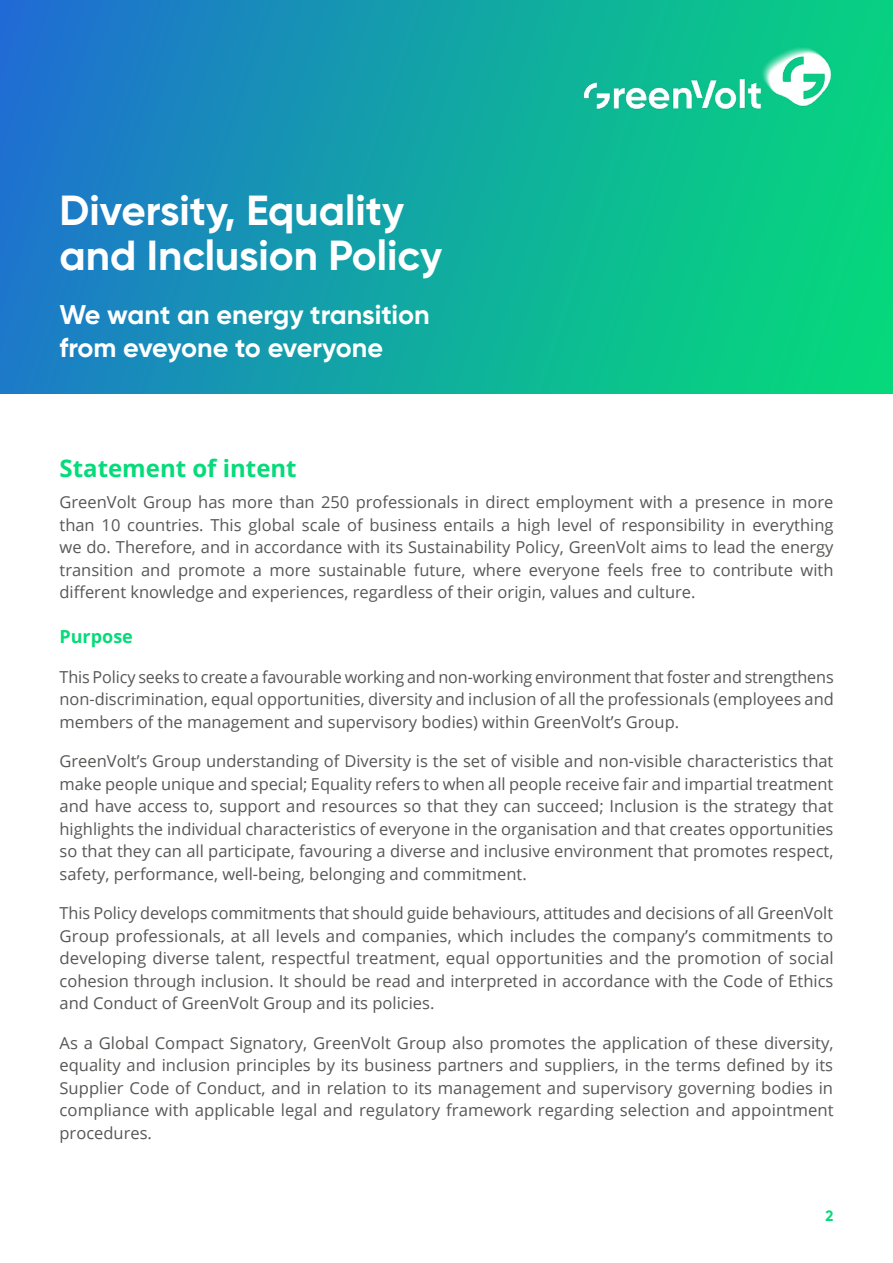
<style>
.page{position:relative;width:893px;height:1263px;background:#fff}
.page>*{position:absolute;margin:0;border:0;box-sizing:border-box;transform-origin:0 0}
.t1{font:700 42px/45px "Gilroy";color:#fff}
.t2{font:700 27px/32.4px "Gilroy";color:#fff}
.t3{font:700 24px "Open Sans";color:#05db79}
.t4{font:700 18px "Open Sans";color:#05db79}
.t5{font:16.5px/22.5px "Open Sans";color:#575756;text-align:justify}
.t6{font:700 15px "Gilroy";color:#05db79}
</style>
<div class="page">
<div style="left:0;top:0;width:893px;height:393px;background:linear-gradient(to right,#1e75cd,#05da79)"></div>
<img style="left:582px;top:42px;width:251px;height:70px">
<h1 class="t1" style="left:60px;top:188px;width:384px">Diversity, Equality and Inclusion Policy</h1>
<h2 class="t2" style="left:60px;top:298px;width:372px">We want an energy transition from eveyone to everyone</h2>
<h3 class="t3" style="left:60px;top:452px;width:239px">Statement of intent</h3>
<p class="t5" style="left:60px;top:491px;width:775px">GreenVolt Group has more than 250 professionals in direct employment with a presence in more than 10 countries. This global scale of business entails a high level of responsibility in everything we do. Therefore, and in accordance with its Sustainability Policy, GreenVolt aims to lead the energy transition and promote a more sustainable future, where everyone feels free to contribute with different knowledge and experiences, regardless of their origin, values and culture.</p>
<p class="t4" style="left:60px;top:624px;width:75px">Purpose</p>
<p class="t5" style="left:60px;top:665px;width:776px">This Policy seeks to create a favourable working and non-working environment that foster and strengthens non-discrimination, equal opportunities, diversity and inclusion of all the professionals (employees and members of the management and supervisory bodies) within GreenVolt’s Group.</p>
<p class="t5" style="left:60px;top:750px;width:775px">GreenVolt’s Group understanding of Diversity is the set of visible and non-visible characteristics that make people unique and special; Equality refers to when all people receive fair and impartial treatment and have access to, support and resources so that they can succeed; Inclusion is the strategy that highlights the individual characteristics of everyone in the organisation and that creates opportunities so that they can all participate, favouring a diverse and inclusive environment that promotes respect, safety, performance, well-being, belonging and commitment.</p>
<p class="t5" style="left:60px;top:902px;width:776px">This Policy develops commitments that should guide behaviours, attitudes and decisions of all GreenVolt Group professionals, at all levels and companies, which includes the company’s commitments to developing diverse talent, respectful treatment, equal opportunities and the promotion of social cohesion through inclusion. It should be read and interpreted in accordance with the Code of Ethics and Conduct of GreenVolt Group and its policies.</p>
<p class="t5" style="left:60px;top:1031px;width:776px">As a Global Compact Signatory, GreenVolt Group also promotes the application of these diversity, equality and inclusion principles by its business partners and suppliers, in the terms defined by its Supplier Code of Conduct, and in relation to its management and supervisory governing bodies in compliance with applicable legal and regulatory framework regarding selection and appointment procedures.</p>
<p class="t6" style="left:825px;top:1206px;width:9px">2</p>
</div>
